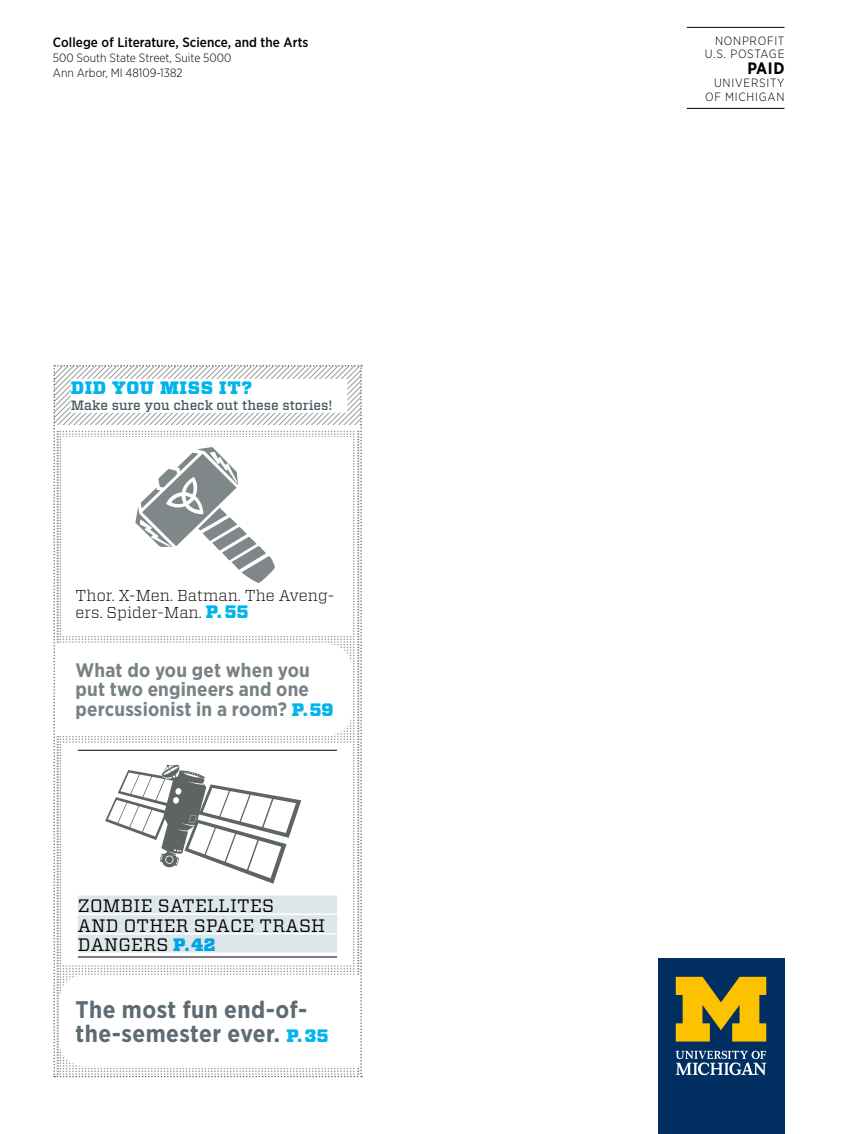
<style>
.page{position:relative;width:864px;height:1134px;background:#fff}
.page>*{position:absolute;margin:0;border:0;box-sizing:border-box;transform-origin:0 0}
.t1{font:700 24px/24px "Gotham Narrow";letter-spacing:.02em;color:#5e6b72}
.t2{font:700 19.5px/19.5px "Gotham Narrow";letter-spacing:.01em;color:#778186}
.t3{font:18px/19.5px "Vitesse";letter-spacing:.015em;color:#000}
.t4{font:900 18px "Vitesse";letter-spacing:.04em;color:#00b5ec}
.t5{font:700 16.5px "Gotham Narrow";color:#000}
.t6{font:300 15.75px/16.5px "Vitesse";letter-spacing:.005em;color:#000}
.t7{font:500 13.5px "Gotham Narrow";letter-spacing:.005em;color:#000}
.t8{font:500 13.5px "Vitesse";color:#48565e}
.t9{font:300 12px/15px "Gotham Narrow";color:#000}
.t10{font:300 12px/13.5px "Gotham Narrow";letter-spacing:.06em;color:#000;text-align:right}
.s1{font-weight:900;font-size:18px;color:#00b5ec}
.s2{font-family:"Vitesse";font-weight:900;font-size:18px;color:#00b5ec}
.s3{font-weight:900;color:#00a3e6}
</style>
<div class="page">
<hr style="left:687px;top:27px;width:97px;height:1px;background:#000">
<hr style="left:687px;top:108px;width:97px;height:1px;background:#000">
<div style="left:658px;top:959px;width:126px;height:175px;background:#012f61"></div>
<svg style="left:676px;top:977px;width:90px;height:65px"></svg>
<svg style="left:676px;top:1051px;width:90px;height:24px"></svg>
<svg style="left:53px;top:365px;width:310px;height:712px"></svg>
<p class="t7" style="left:53px;top:34px;width:257px">College of Literature, Science, and the Arts</p>
<p class="t9" style="left:53px;top:50px;width:180px">500 South State Street, Suite 5000<br>Ann Arbor, MI 48109-1382</p>
<p class="t4" style="left:71px;top:376px;width:183px">DID YOU MISS IT?</p>
<p class="t8" style="left:71px;top:396px;width:263px">Make sure you check out these stories!</p>
<p class="t6" style="left:76px;top:587px;width:260px">Thor. X-Men. Batman. The Aveng&shy;ers. Spider-Man. <span class="s1">P. 55</span></p>
<p class="t2" style="left:76px;top:660px;width:260px">What do you get when you put two engineers and one percussionist in a room? <span class="s2">P.59</span></p>
<p class="t3" style="left:78px;top:896px;width:249px">ZOMBIE SATELLITES<br>AND OTHER SPACE TRASH<br>DANGERS <span class="s3">P.42</span></p>
<p class="t1" style="left:76px;top:997px;width:255px">The most fun end-of&shy;the-semester ever. <span class="s2">P. 35</span></p>
<p class="t10" style="left:705px;top:33px;width:81px">NONPROFIT<br>U.S. POSTAGE</p>
<p class="t5" style="left:748px;top:57px;width:38px">PAID</p>
<p class="t10" style="left:705px;top:76px;width:81px">UNIVERSITY<br>OF MICHIGAN</p>
</div>
